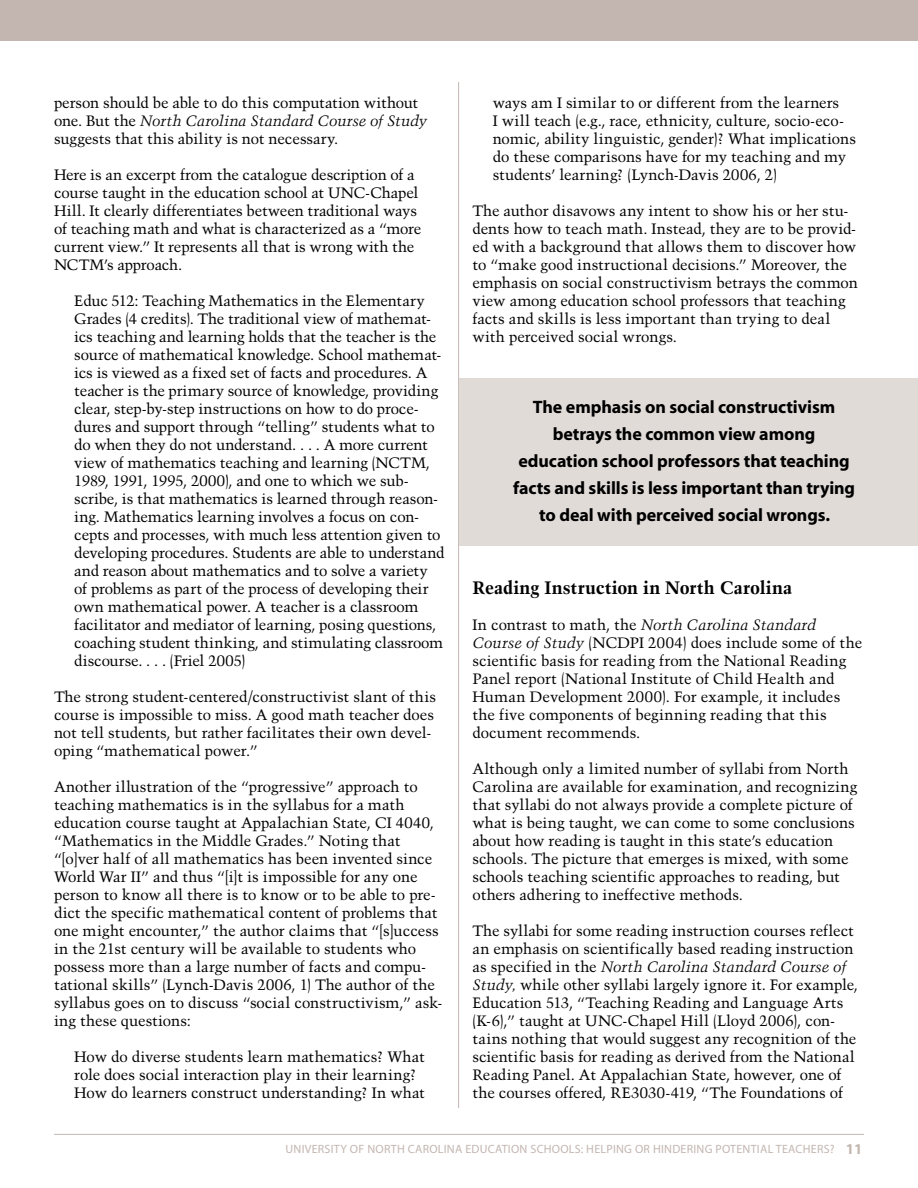
<style>
.page{position:relative;width:918px;height:1188px;background:#fff}
.page>*{position:absolute;margin:0;border:0;box-sizing:border-box;transform-origin:0 0}
.t1{font:700 18px/27px "Myriad";letter-spacing:-.005em;color:#000;text-align:center}
.t2{font:700 18px "Trump Mediaeval";letter-spacing:.005em;color:#000}
.t3{font:15px/18px "Trump Mediaeval";letter-spacing:-.005em;color:#000}
.t4{font:12px "Myriad Pro";letter-spacing:.02em;color:#c3b6b1}
.s1{font-style:italic}
.s2{font-weight:700;font-size:15px}
</style>
<div class="page">
<hr style="left:54px;top:1134px;width:810px;height:1px;background:#c3b6b1">
<div style="left:0;top:0;width:918px;height:40px;background:#c3b6b1"></div>
<hr style="left:458px;top:82px;width:1px;height:1026px;background:#c3b6b1">
<div style="left:459px;top:378px;width:459px;height:168px;background:#e1dbd8"></div>
<p class="t3" style="left:54px;top:94px;width:375px">person should be able to do this computation without one. But the <span class="s1">North Carolina Standard Course of Study </span>suggests that this ability is not necessary.</p>
<p class="t3" style="left:54px;top:166px;width:369px">Here is an excerpt from the catalogue description of a course taught in the education school at UNC-Chapel Hill. It clearly differentiates between traditional ways of teaching math and what is characterized as a “more current view.” It represents all that is wrong with the NCTM’s approach.</p>
<p class="t3" style="left:74px;top:292px;width:372px">Educ 512: Teaching Mathematics in the Elementary Grades (4 credits). The traditional view of mathemat&shy;ics teaching and learning holds that the teacher is the source of mathematical knowledge. School mathemat&shy;ics is viewed as a fixed set of facts and procedures. A teacher is the primary source of knowledge, providing clear, step-by-step instructions on how to do proce&shy;dures and support through “telling” students what to do when they do not understand. . . . A more current view of mathematics teaching and learning (NCTM, 1989, 1991, 1995, 2000), and one to which we sub&shy;scribe, is that mathematics is learned through reason&shy;ing. Mathematics learning involves a focus on con&shy;cepts and processes, with much less attention given to developing procedures. Students are able to understand and reason about mathematics and to solve a variety of problems as part of the process of developing their own mathematical power. A teacher is a classroom facilitator and mediator of learning, posing questions, coaching student thinking, and stimulating classroom discourse. . . . (Friel 2005)</p>
<p class="t3" style="left:54px;top:688px;width:384px">The strong student-centered/constructivist slant of this course is impossible to miss. A good math teacher does not tell students, but rather facilitates their own devel&shy;oping “mathematical power.”</p>
<p class="t3" style="left:54px;top:778px;width:390px">Another illustration of the “progressive” approach to teaching mathematics is in the syllabus for a math education course taught at Appalachian State, CI 4040, “Mathematics in the Middle Grades.” Noting that “[o]ver half of all mathematics has been invented since World War II” and thus “[i]t is impossible for any one person to know all there is to know or to be able to pre&shy;dict the specific mathematical content of problems that one might encounter,” the author claims that “[s]uccess in the 21st century will be available to students who possess more than a large number of facts and compu&shy;tational skills” (Lynch-Davis 2006, 1) The author of the syllabus goes on to discuss “social constructivism,” ask&shy;ing these questions:</p>
<p class="t3" style="left:74px;top:1048px;width:352px">How do diverse students learn mathematics? What role does social interaction play in their learning?<br>How do learners construct understanding? In what</p>
<p class="t3" style="left:493px;top:94px;width:365px">ways am I similar to or different from the learners<br>I will teach (e.g., race, ethnicity, culture, socio-eco&shy;nomic, ability linguistic, gender)? What implications do these comparisons have for my teaching and my students’ learning? (Lynch-Davis 2006, 2)</p>
<p class="t3" style="left:472px;top:202px;width:387px">The author disavows any intent to show his or her stu&shy;dents how to teach math. Instead, they are to be provid&shy;ed with a background that allows them to discover how to “make good instructional decisions.” Moreover, the emphasis on social constructivism betrays the common view among education school professors that teaching facts and skills is less important than trying to deal with perceived social wrongs.</p>
<p class="t1" style="left:513px;top:394px;width:344px">The emphasis on social constructivism betrays the common view among education school professors that teaching facts and skills is less important than trying to deal with perceived social wrongs.</p>
<p class="t2" style="left:472px;top:576px;width:321px">Reading Instruction in North Carolina</p>
<p class="t3" style="left:472px;top:616px;width:391px">In contrast to math, the <span class="s1">North Carolina Standard Course of Study</span> (NCDPI 2004) does include some of the scientific basis for reading from the National Reading Panel report (National Institute of Child Health and Human Development 2000). For example, it includes the five components of beginning reading that this document recommends.</p>
<p class="t3" style="left:472px;top:760px;width:386px">Although only a limited number of syllabi from North Carolina are available for examination, and recognizing that syllabi do not always provide a complete picture of what is being taught, we can come to some conclusions about how reading is taught in this state’s education schools. The picture that emerges is mixed, with some schools teaching scientific approaches to reading, but others adhering to ineffective methods.</p>
<p class="t3" style="left:472px;top:922px;width:387px">The syllabi for some reading instruction courses reflect an emphasis on scientifically based reading instruction as specified in the <span class="s1">North Carolina Standard Course of Study,</span> while other syllabi largely ignore it. For example, Education 513, “Teaching Reading and Language Arts (K-6),” taught at UNC-Chapel Hill (Lloyd 2006), con&shy;tains nothing that would suggest any recognition of the scientific basis for reading as derived from the National Reading Panel. At Appalachian State, however, one of the courses offered, RE3030-419, “The Foundations of</p>
<p class="t4" style="left:286px;top:1141px;width:578px">UNIVERSITY OF NORTH CAROLINA EDUCATION SCHOOLS: HELPING OR HINDERING POTENTIAL TEACHERS? <span class="s2">11</span></p>
</div>
